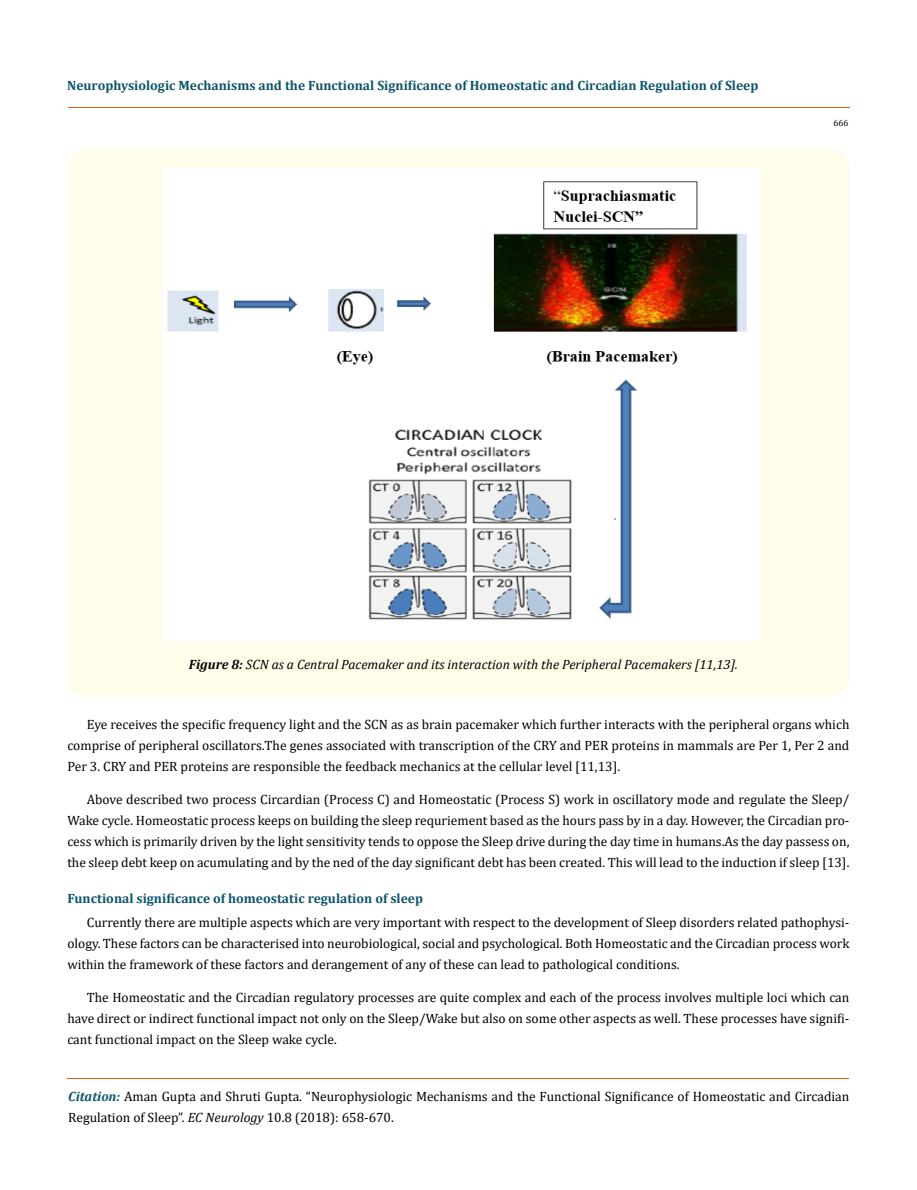
<style>
.page{position:relative;width:917px;height:1190px;background:#fff}
.page>*{position:absolute;margin:0;border:0;box-sizing:border-box;transform-origin:0 0}
.t1{font:13.5px/21px "Cambria";color:#000;text-align:justify}
.t2{font:700 13.5px "Cambria";color:#0e546a}
.t3{font:italic 13.5px "Cambria";color:#000}
.t4{font:9px "Cambria";color:#000}
.s1{font-weight:700}
.s2{font-weight:700;font-style:italic;color:#0e546a}
.s3{font-style:italic}
</style>
<div class="page">
<hr style="left:68px;top:108px;width:781px;height:1px;background:#e05d1a">
<hr style="left:67px;top:1078px;width:782px;height:1px;background:#e05d1a">
<div style="left:68px;top:149px;width:781px;height:546px;background:#fffde9;border-radius:18px"></div>
<img style="left:162px;top:168px;width:597px;height:472px">
<p class="t2" style="left:67px;top:76px;width:692px">Neurophysiologic Mechanisms and the Functional Significance of Homeostatic and Circadian Regulation of Sleep</p>
<p class="t4" style="left:833px;top:118px;width:16px">666</p>
<p class="t3" style="left:189px;top:654px;width:550px"><span class="s1">Figure 8:</span> SCN as a Central Pacemaker and its interaction with the Peripheral Pacemakers [11,13].</p>
<p class="t1" style="left:67px;top:713px;width:783px;text-indent:19px">Eye receives the specific frequency light and the SCN as as brain pacemaker which further interacts with the peripheral organs which comprise of peripheral oscillators.The genes associated with transcription of the CRY and PER proteins in mammals are Per 1, Per 2 and Per 3. CRY and PER proteins are responsible the feedback mechanics at the cellular level [11,13].</p>
<p class="t1" style="left:67px;top:788px;width:783px;text-indent:19px">Above described two process Circardian (Process C) and Homeostatic (Process S) work in oscillatory mode and regulate the Sleep/ Wake cycle. Homeostatic process keeps on building the sleep requriement based as the hours pass by in a day. However, the Circadian pro&shy;cess which is primarily driven by the light sensitivity tends to oppose the Sleep drive during the day time in humans.As the day passess on, the sleep debt keep on acumulating and by the ned of the day significant debt has been created. This will lead to the induction if sleep [13].</p>
<p class="t2" style="left:67px;top:888px;width:357px">Functional significance of homeostatic regulation of sleep</p>
<p class="t1" style="left:67px;top:911px;width:783px;text-indent:19px">Currently there are multiple aspects which are very important with respect to the development of Sleep disorders related pathophysi&shy;ology. These factors can be characterised into neurobiological, social and psychological. Both Homeostatic and the Circadian process work within the framework of these factors and derangement of any of these can lead to pathological conditions.</p>
<p class="t1" style="left:67px;top:986px;width:783px;text-indent:19px">The Homeostatic and the Circadian regulatory processes are quite complex and each of the process involves multiple loci which can have direct or indirect functional impact not only on the Sleep/Wake but also on some other aspects as well. These processes have signifi&shy;cant functional impact on the Sleep wake cycle.</p>
<p class="t1" style="left:68px;top:1085px;width:782px"><span class="s2">Citation:</span> Aman Gupta and Shruti Gupta. “Neurophysiologic Mechanisms and the Functional Significance of Homeostatic and Circadian<br>Regulation of Sleep”. <span class="s3">EC Neurology</span> 10.8 (2018): 658-670.</p>
</div>
